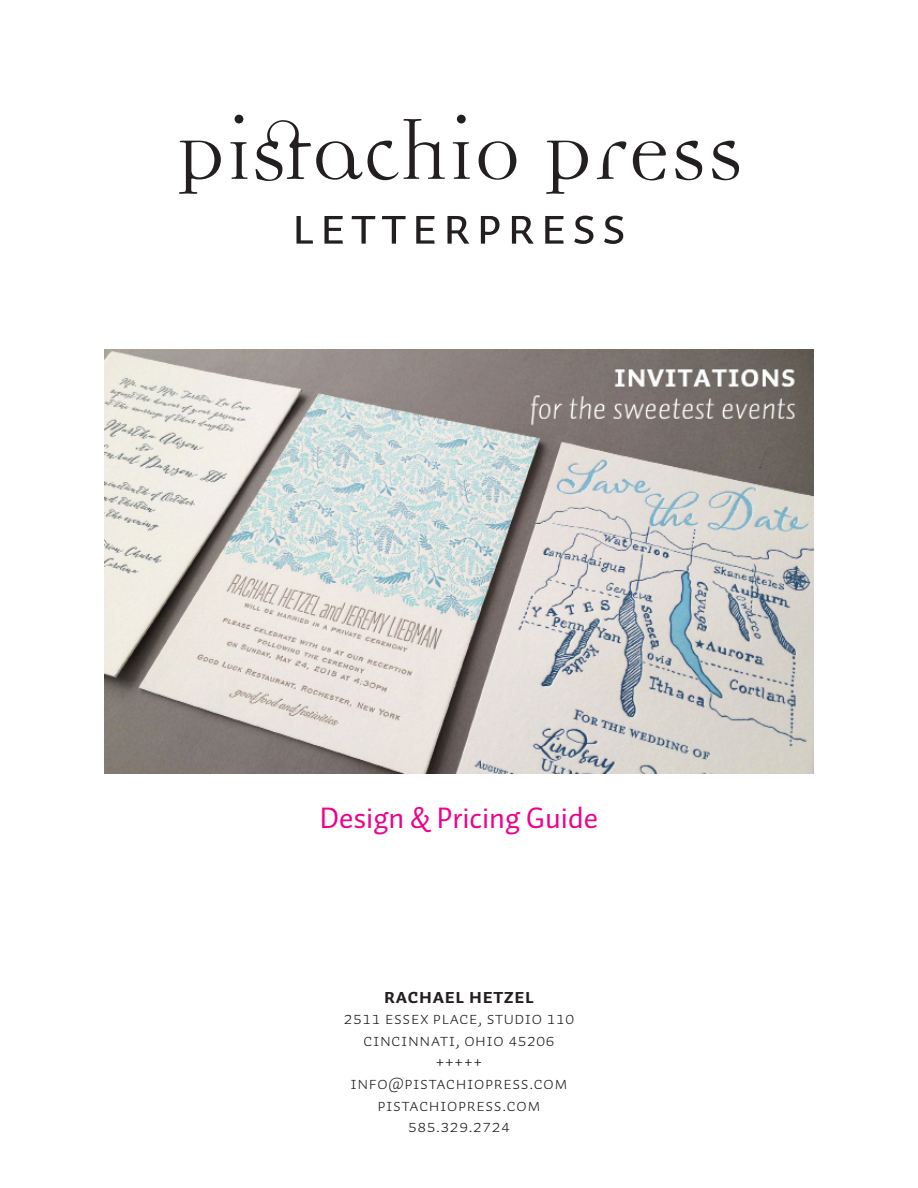
<style>
.page{position:relative;width:918px;height:1188px;background:#fff}
.page>*{position:absolute;margin:0;border:0;box-sizing:border-box;transform-origin:0 0}
.t1{font:90px "Democratica";color:#231f20}
.t2{font:54px "Auto 1 Regular Sm Cp";letter-spacing:.075em;color:#231f20}
.t3{font:30px "Auto 1";color:#ed028c}
.t4{font:21px "Auto 1 Bold Sm Cp";color:#231f20}
.t5{font:18px "Auto 1 Light Sm Cp";color:#231f20}
</style>
<div class="page">
<img style="left:104px;top:350px;width:710px;height:424px">
<p class="t1" style="left:174px;top:112px;width:571px">Piºachio Press</p>
<p class="t2" style="left:291px;top:202px;width:337px">letterpress</p>
<p class="t3" style="left:320px;top:799px;width:280px">Design &amp; Pricing Guide</p>
<p class="t4" style="left:384px;top:986px;width:152px">Rachael Hetzel</p>
<p class="t5" style="left:344px;top:1011px;width:232px">2511 Essex Place, Studio 110</p>
<p class="t5" style="left:363px;top:1032px;width:193px">Cincinnati, Ohio 45206</p>
<p class="t5" style="left:436px;top:1054px;width:48px">+++++</p>
<p class="t5" style="left:350px;top:1076px;width:219px">info@pistachiopress.com</p>
<p class="t5" style="left:377px;top:1097px;width:165px">pistachiopress.com</p>
<p class="t5" style="left:408px;top:1119px;width:104px">585.329.2724</p>
</div>
